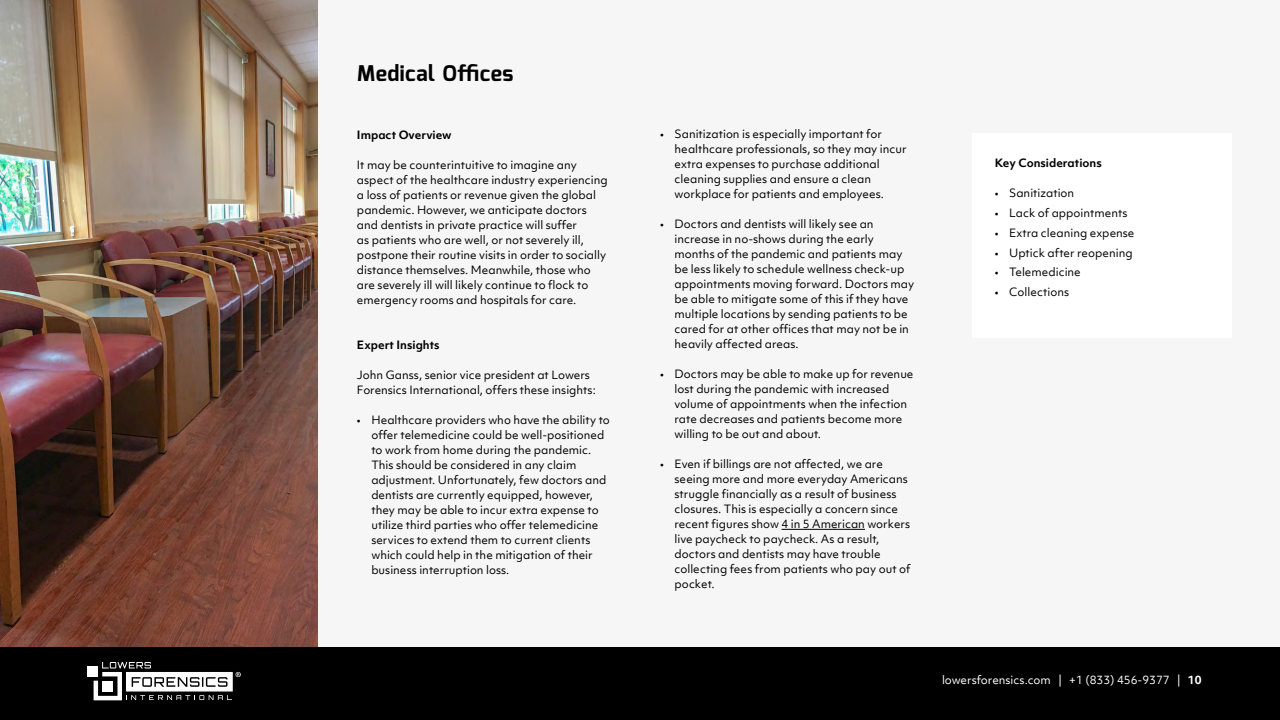
<style>
.page{position:relative;width:1280px;height:720px;background:#fff}
.page>*{position:absolute;margin:0;border:0;box-sizing:border-box;transform-origin:0 0}
.t1{font:700 21.6px "Mina";letter-spacing:.02em;color:#000}
.t2{font:11px/15px "Objektiv Mk 1";color:#000}
.t3{font:11px "Objektiv Mk 1";color:#fff}
.t4{font:700 11px "Objektiv Mk 1";color:#000}
.s1{font-weight:700}
</style>
<div class="page">
<div style="left:296px;top:0;width:984px;height:720px;background:#f6f6f6"></div>
<img style="left:0;top:0;width:318px;height:647px">
<div style="left:0;top:647px;width:1280px;height:73px;background:#000"></div>
<div style="left:87px;top:666px;width:11px;height:10px;background:#fff"></div>
<svg style="left:94px;top:662px;width:147px;height:38px"></svg>
<hr style="left:782px;top:529px;width:83px;height:1px;background:#000">
<div style="left:973px;top:133px;width:259px;height:205px;background:#fff"></div>
<h1 class="t1" style="left:357px;top:61px;width:158px">Medical Offices</h1>
<p class="t4" style="left:357px;top:127px;width:96px">Impact Overview</p>
<p class="t2" style="left:357px;top:157px;width:252px">It may be counterintuitive to imagine any aspect of the healthcare industry experiencing a loss of patients or revenue given the global pandemic. However, we anticipate doctors and dentists in private practice will suffer<br>as patients who are well, or not severely ill, postpone their routine visits in order to socially distance themselves. Meanwhile, those who are severely ill will likely continue to flock to emergency rooms and hospitals for care.</p>
<p class="t4" style="left:357px;top:337px;width:84px">Expert Insights</p>
<p class="t2" style="left:357px;top:367px;width:240px">John Ganss, senior vice president at Lowers<br>Forensics International, offers these insights:</p>
<p class="t2" style="left:371px;top:412px;width:240px;text-indent:-14px">• Healthcare providers who have the ability to offer telemedicine could be well-positioned to work from home during the pandemic.<br>This should be considered in any claim adjustment. Unfortunately, few doctors and dentists are currently equipped, however, they may be able to incur extra expense to utilize third parties who offer telemedicine services to extend them to current clients which could help in the mitigation of their business interruption loss.</p>
<p class="t2" style="left:675px;top:126px;width:234px;text-indent:-14px">• Sanitization is especially important for healthcare professionals, so they may incur extra expenses to purchase additional cleaning supplies and ensure a clean workplace for patients and employees.</p>
<p class="t2" style="left:675px;top:216px;width:241px;text-indent:-14px">• Doctors and dentists will likely see an increase in no-shows during the early months of the pandemic and patients may be less likely to schedule wellness check-up appointments moving forward. Doctors may be able to mitigate some of this if they have multiple locations by sending patients to be cared for at other offices that may not be in heavily affected areas.</p>
<p class="t2" style="left:675px;top:366px;width:240px;text-indent:-14px">• Doctors may be able to make up for revenue lost during the pandemic with increased volume of appointments when the infection rate decreases and patients become more willing to be out and about.</p>
<p class="t2" style="left:675px;top:456px;width:238px;text-indent:-14px">• Even if billings are not affected, we are seeing more and more everyday Americans struggle financially as a result of business closures. This is especially a concern since recent figures show 4 in 5 American workers live paycheck to paycheck. As a result, doctors and dentists may have trouble collecting fees from patients who pay out of pocket.</p>
<p class="t4" style="left:995px;top:155px;width:109px">Key Considerations</p>
<p class="t2" style="left:995px;top:185px;width:81px">• Sanitization</p>
<p class="t2" style="left:995px;top:205px;width:134px">• Lack of appointments</p>
<p class="t2" style="left:995px;top:225px;width:141px">• Extra cleaning expense</p>
<p class="t2" style="left:995px;top:245px;width:139px">• Uptick after reopening</p>
<p class="t2" style="left:995px;top:265px;width:88px">• Telemedicine</p>
<p class="t2" style="left:995px;top:285px;width:76px">• Collections</p>
<p class="t3" style="left:942px;top:672px;width:261px">lowersforensics.com | +1 (833) 456-9377 | <span class="s1">10</span></p>
<p class="t3" style="left:949px;top:672px;width:254px">lowersforensics.com | +1 (8 3) 456-93 7 | <span class="s1">8</span></p>
</div>
